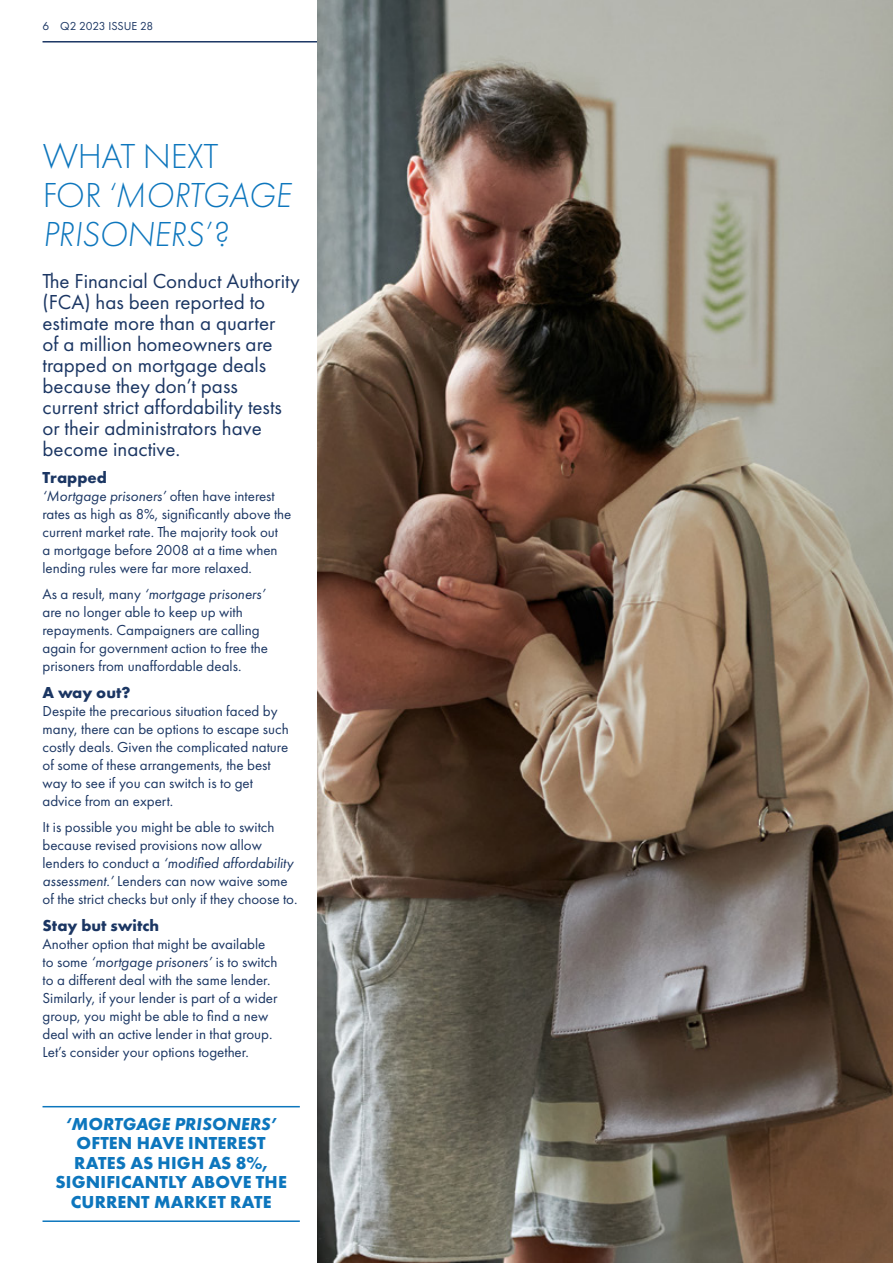
<style>
.page{position:relative;width:893px;height:1263px;background:#fff}
.page>*{position:absolute;margin:0;border:0;box-sizing:border-box;transform-origin:0 0}
.t1{font:italic 300 36px/39px "Futura PT";letter-spacing:-.01em;color:#0d76bd;scale:.96 1}
.t2{font:21px/21px "Futura PT";color:#1b3663}
.t3{font:700 18px/19.5px "Futura PT";letter-spacing:.01em;color:#0d76bd;text-align:center}
.t4{font:italic 700 18px "Futura PT";letter-spacing:.01em;color:#0d76bd}
.t5{font:700 16.5px "Futura PT";color:#1b3663}
.t6{font:15px/18px "Futura PT";color:#1b3663}
.t7{font:12px "Futura PT";color:#1b3663}
.s1{font-style:normal}
.s2{font-style:italic}
</style>
<div class="page">
<hr style="left:43px;top:41px;width:850px;height:2px;background:#1b3663">
<img style="left:318px;top:0;width:575px;height:1263px">
<hr style="left:43px;top:1106px;width:257px;height:1px;background:#0d76bd">
<hr style="left:43px;top:1220px;width:257px;height:2px;background:#0d76bd">
<p class="t7" style="left:43px;top:19px;width:112px">6 Q2 2023 ISSUE 28</p>
<h1 class="t1" style="left:43px;top:137px;width:260px"><span class="s1">WHAT NEXT<br>FOR</span> ‘MORTGAGE<br>PRISONERS’<span class="s1">?</span></h1>
<p class="t2" style="left:43px;top:271px;width:259px">The Financial Conduct Authority (FCA) has been reported to estimate more than a quarter<br>of a million homeowners are trapped on mortgage deals because they don’t pass<br>current strict affordability tests or their administrators have become inactive.</p>
<p class="t5" style="left:43px;top:466px;width:66px">Trapped</p>
<p class="t6" style="left:43px;top:487px;width:250px"><span class="s2">‘Mortgage prisoners’</span> often have interest rates as high as 8%, significantly above the current market rate. The majority took out<br>a mortgage before 2008 at a time when lending rules were far more relaxed.</p>
<p class="t6" style="left:43px;top:585px;width:227px">As a result, many <span class="s2">‘mortgage prisoners’ </span>are no longer able to keep up with repayments. Campaigners are calling again for government action to free the prisoners from unaffordable deals.</p>
<p class="t5" style="left:43px;top:682px;width:90px">A way out?</p>
<p class="t6" style="left:43px;top:702px;width:248px">Despite the precarious situation faced by many, there can be options to escape such costly deals. Given the complicated nature of some of these arrangements, the best way to see if you can switch is to get advice from an expert.</p>
<p class="t6" style="left:43px;top:818px;width:256px">It is possible you might be able to switch because revised provisions now allow lenders to conduct a <span class="s2">‘modified affordability assessment.’</span> Lenders can now waive some of the strict checks but only if they choose to.</p>
<p class="t5" style="left:43px;top:915px;width:118px">Stay but switch</p>
<p class="t6" style="left:43px;top:935px;width:237px">Another option that might be available to some <span class="s2">‘mortgage prisoners’</span> is to switch to a different deal with the same lender.<br>Similarly, if your lender is part of a wider group, you might be able to find a new deal with an active lender in that group.<br>Let’s consider your options together.</p>
<p class="t4" style="left:66px;top:1112px;width:212px">‘MORTGAGE PRISONERS’</p>
<p class="t3" style="left:55px;top:1133px;width:233px">OFTEN HAVE INTEREST<br>RATES AS HIGH AS 8%,<br>SIGNIFICANTLY ABOVE THE<br>CURRENT MARKET RATE</p>
</div>
